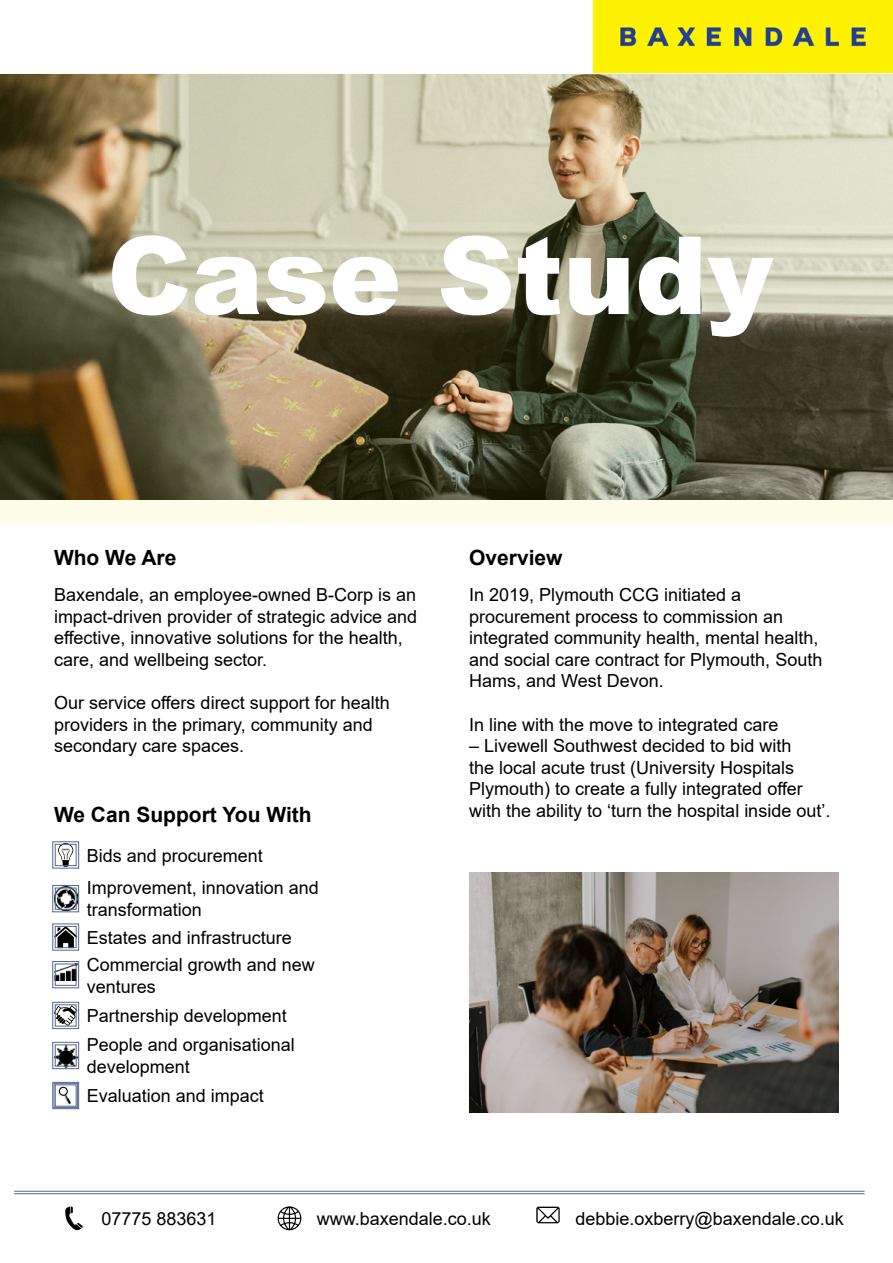
<style>
.page{position:relative;width:893px;height:1263px;background:#fff}
.page>*{position:absolute;margin:0;border:0;box-sizing:border-box;transform-origin:0 0}
.t1{font:900 108px "Arial";color:#fff}
.t2{font:700 21px "Arial";color:#000}
.t3{font:18px/21.6px "Arial";color:#000}
</style>
<div class="page">
<svg style="left:65px;top:1206px;width:18px;height:24px"></svg>
<svg style="left:277px;top:1206px;width:25px;height:24px"></svg>
<svg style="left:536px;top:1206px;width:24px;height:17px"></svg>
<hr style="left:14px;top:1191px;width:851px;height:1px;background:#50688f">
<hr style="left:14px;top:1193px;width:851px;height:1px;background:#50688f">
<svg style="left:52px;top:841px;width:27px;height:28px"></svg>
<div style="left:55px;top:844px;width:21px;height:22px;border:1px solid #50688f"></div>
<svg style="left:52px;top:885px;width:27px;height:27px"></svg>
<div style="left:55px;top:888px;width:21px;height:21px;border:1px solid #50688f"></div>
<svg style="left:52px;top:923px;width:27px;height:28px"></svg>
<div style="left:55px;top:926px;width:21px;height:22px;border:1px solid #50688f"></div>
<svg style="left:52px;top:961px;width:27px;height:27px"></svg>
<div style="left:55px;top:964px;width:21px;height:21px;border:1px solid #50688f"></div>
<svg style="left:52px;top:1002px;width:27px;height:27px"></svg>
<div style="left:55px;top:1004px;width:21px;height:22px;border:1px solid #50688f"></div>
<svg style="left:52px;top:1042px;width:27px;height:27px"></svg>
<div style="left:55px;top:1044px;width:21px;height:22px;border:1px solid #50688f"></div>
<svg style="left:52px;top:1082px;width:27px;height:27px"></svg>
<div style="left:54px;top:1083px;width:24px;height:25px;border:1px solid #50688f"></div>
<div style="left:55px;top:1084px;width:21px;height:22px;border:1px solid #50688f"></div>
<img style="left:0;top:73px;width:893px;height:449px">
<img style="left:469px;top:873px;width:370px;height:240px">
<img style="left:593px;top:0;width:300px;height:72px">
<h1 class="t1" style="left:107px;top:197px;width:668px">Case Study</h1>
<p class="t2" style="left:54px;top:543px;width:124px">Who We Are</p>
<p class="t2" style="left:469px;top:543px;width:95px">Overview</p>
<p class="t3" style="left:54px;top:584px;width:365px">Baxendale, an employee-owned B-Corp is an impact-driven provider of strategic advice and effective, innovative solutions for the health, care, and wellbeing sector.</p>
<p class="t3" style="left:54px;top:692px;width:337px">Our service offers direct support for health providers in the primary, community and secondary care spaces.</p>
<p class="t2" style="left:54px;top:800px;width:259px">We Can Support You With</p>
<p class="t3" style="left:87px;top:839px;width:234px;line-height:32.8px">Bids and procurement<br>Improvement, innovation and</p>
<p class="t3" style="left:87px;top:896px;width:230px;line-height:27.6px">transformation<br>Estates and infrastructure<br>Commercial growth and new</p>
<p class="t3" style="left:87px;top:972px;width:210px;line-height:29.2px">ventures<br>Partnership development<br>People and organisational</p>
<p class="t3" style="left:87px;top:1052px;width:179px;line-height:29.2px">development<br>Evaluation and impact</p>
<p class="t3" style="left:469px;top:584px;width:355px">In 2019, Plymouth CCG initiated a procurement process to commission an integrated community health, mental health, and social care contract for Plymouth, South Hams, and West Devon.</p>
<p class="t3" style="left:469px;top:713px;width:311px">In line with the move to integrated care</p>
<p class="t3" style="left:469px;top:735px;width:363px">– Livewell Southwest decided to bid with<br>the local acute trust (University Hospitals Plymouth) to create a fully integrated offer with the ability to ‘turn the hospital inside out’.</p>
<p class="t3" style="left:101px;top:1208px;width:117px">07775 883631</p>
<p class="t3" style="left:317px;top:1208px;width:176px">www.baxendale.co.uk</p>
<p class="t3" style="left:575px;top:1208px;width:270px">debbie.oxberry@baxendale.co.uk</p>
</div>
